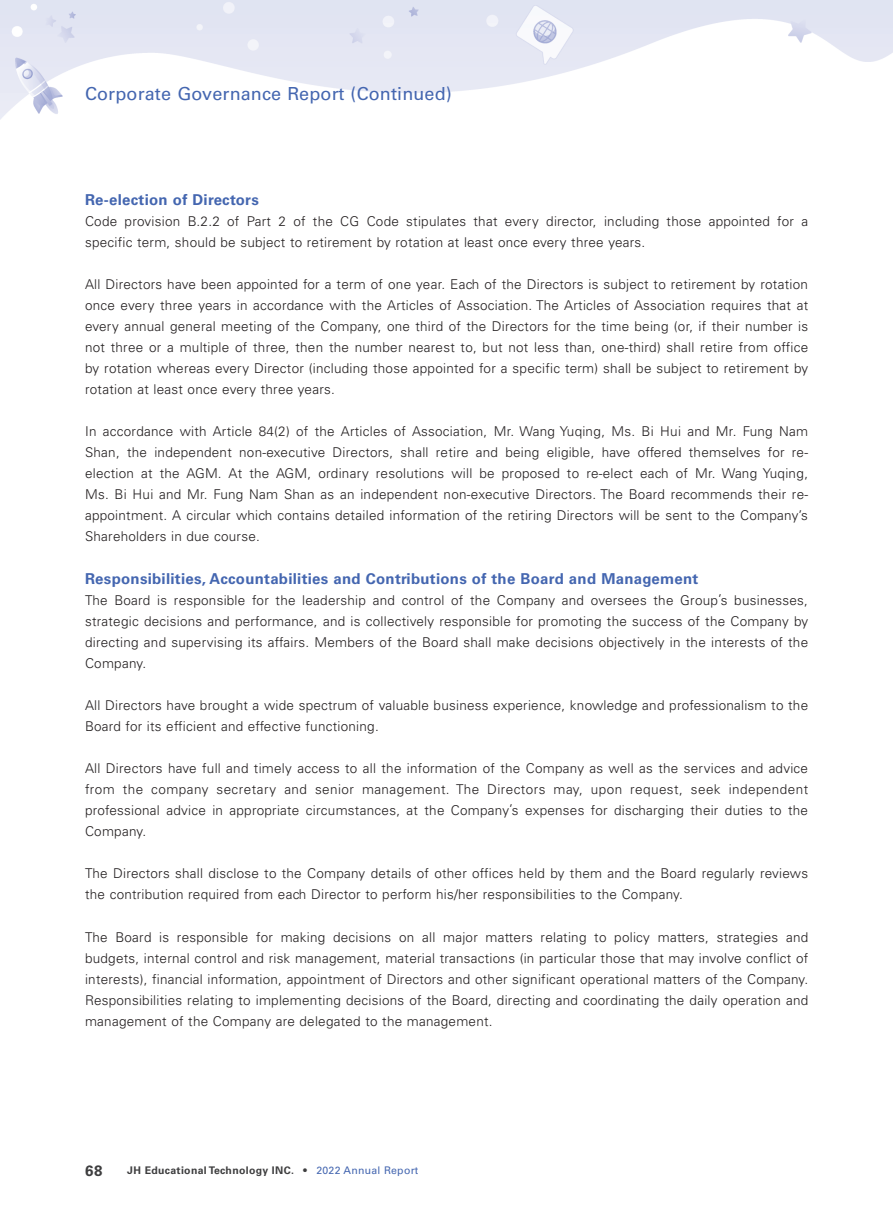
<style>
.page{position:relative;width:893px;height:1212px;background:#fff}
.page>*{position:absolute;margin:0;border:0;box-sizing:border-box;transform-origin:0 0}
.t1{font:18px "Univers LT Std";letter-spacing:.005em;color:#4466b0}
.t2{font:700 15px "Univers LT Std";letter-spacing:.02em;color:#4466b0}
.t3{font:700 15px "Univers LT Std";color:#3e3e3f}
.t4{font:300 13.5px/21px "Univers LT Std";letter-spacing:.02em;color:#231f20;text-align:justify}
.t5{font:700 10.5px "Univers LT Std";letter-spacing:.03em;color:#3e3e3f}
.s1{font-weight:300}
.s2{font-weight:400;color:#4466b0}
</style>
<div class="page">
<img style="left:0;top:0;width:893px;height:120px">
<h1 class="t1" style="left:85px;top:83px;width:368px">Corporate Governance Report (Continued)</h1>
<p class="t2" style="left:85px;top:191px;width:175px">Re-election of Directors</p>
<p class="t4" style="left:85px;top:210px;width:725px">Code provision B.2.2 of Part 2 of the CG Code stipulates that every director, including those appointed for a specific term, should be subject to retirement by rotation at least once every three years.</p>
<p class="t4" style="left:85px;top:274px;width:725px">All Directors have been appointed for a term of one year. Each of the Directors is subject to retirement by rotation once every three years in accordance with the Articles of Association. The Articles of Association requires that at every annual general meeting of the Company, one third of the Directors for the time being (or, if their number is not three or a multiple of three, then the number nearest to, but not less than, one-third) shall retire from office by rotation whereas every Director (including those appointed for a specific term) shall be subject to retirement by rotation at least once every three years.</p>
<p class="t4" style="left:85px;top:421px;width:725px">In accordance with Article 84(2) of the Articles of Association, Mr. Wang Yuqing, Ms. Bi Hui and Mr. Fung Nam Shan, the independent non-executive Directors, shall retire and being eligible, have offered themselves for re&shy;election at the AGM. At the AGM, ordinary resolutions will be proposed to re-elect each of Mr. Wang Yuqing, Ms. Bi Hui and Mr. Fung Nam Shan as an independent non-executive Directors. The Board recommends their re&shy;appointment. A circular which contains detailed information of the retiring Directors will be sent to the Company’s Shareholders in due course.</p>
<p class="t2" style="left:85px;top:569px;width:615px">Responsibilities, Accountabilities and Contributions of the Board and Management</p>
<p class="t4" style="left:85px;top:589px;width:725px">The Board is responsible for the leadership and control of the Company and oversees the Group’s businesses, strategic decisions and performance, and is collectively responsible for promoting the success of the Company by directing and supervising its affairs. Members of the Board shall make decisions objectively in the interests of the Company.</p>
<p class="t4" style="left:85px;top:695px;width:725px">All Directors have brought a wide spectrum of valuable business experience, knowledge and professionalism to the<br>Board for its efficient and effective functioning.</p>
<p class="t4" style="left:85px;top:758px;width:725px">All Directors have full and timely access to all the information of the Company as well as the services and advice from the company secretary and senior management. The Directors may, upon request, seek independent professional advice in appropriate circumstances, at the Company’s expenses for discharging their duties to the Company.</p>
<p class="t4" style="left:85px;top:863px;width:725px">The Directors shall disclose to the Company details of other offices held by them and the Board regularly reviews the contribution required from each Director to perform his/her responsibilities to the Company.</p>
<p class="t4" style="left:85px;top:926px;width:725px">The Board is responsible for making decisions on all major matters relating to policy matters, strategies and budgets, internal control and risk management, material transactions (in particular those that may involve conflict of interests), financial information, appointment of Directors and other significant operational matters of the Company.<br>Responsibilities relating to implementing decisions of the Board, directing and coordinating the daily operation and management of the Company are delegated to the management.</p>
<p class="t3" style="left:85px;top:1162px;width:19px">68</p>
<p class="t5" style="left:127px;top:1164px;width:293px">JH Educational Technology INC. <span class="s1">•</span> <span class="s2">2022 Annual Report</span></p>
</div>
